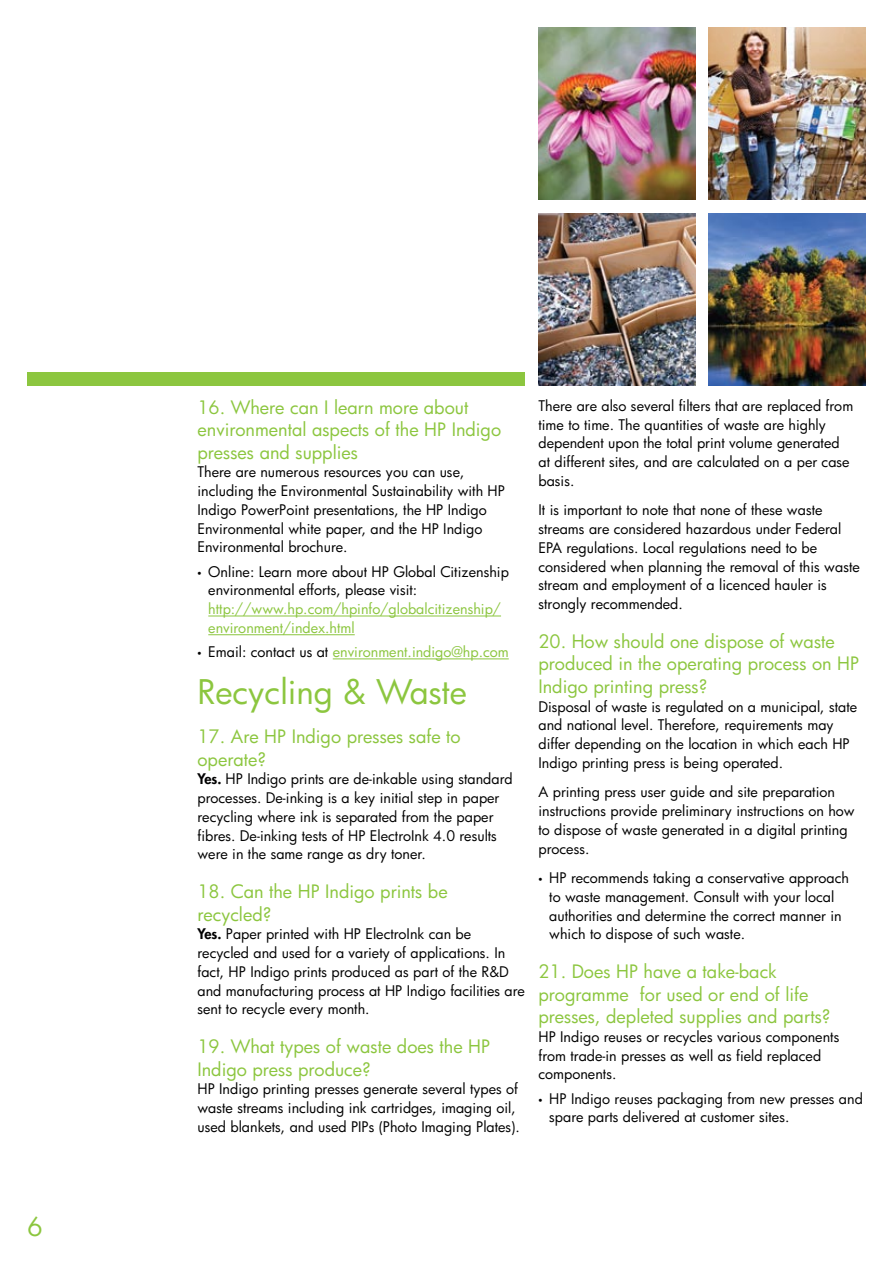
<style>
.page{position:relative;width:893px;height:1263px;background:#fff}
.page>*{position:absolute;margin:0;border:0;box-sizing:border-box;transform-origin:0 0}
.t1{font:33px "Futura";color:#8cc63f}
.t2{font:25.5px "Futura";color:#8cc63f}
.t3{font:18px/22.5px "Futura";color:#8cc63f}
.t4{font:14.25px/18.8px "Futura";color:#000}
.t5{font:14.25px/18.8px "Futura";color:#8cc63f}
.s1{font-family:"Myriad Pro"}
.s2{font-family:"Myriad Pro";color:#000}
.s3{color:#000}
.s4{font-weight:800}
</style>
<div class="page">
<div style="left:27px;top:372px;width:498px;height:14px;background:#8cc63f"></div>
<img style="left:709px;top:27px;width:157px;height:173px">
<img style="left:709px;top:213px;width:157px;height:173px">
<img style="left:538px;top:213px;width:157px;height:173px">
<img style="left:538px;top:27px;width:157px;height:173px">
<hr style="left:208px;top:615px;width:293px;height:1px;background:#8cc63f">
<hr style="left:208px;top:634px;width:147px;height:1px;background:#8cc63f">
<hr style="left:333px;top:658px;width:176px;height:1px;background:#8cc63f">
<h2 class="t2" style="left:27px;top:1209px;width:17px">6</h2>
<p class="t3" style="left:197px;top:396px;width:305px">16. Where can I learn more about environmental aspects of the HP Indigo presses and supplies</p>
<p class="t4" style="left:197px;top:463px;width:309px">There are numerous resources you can use, including the Environmental Sustainability with HP Indigo PowerPoint presentations, the HP Indigo Environmental white paper, and the HP Indigo Environmental brochure.</p>
<p class="t4" style="left:208px;top:562px;width:302px;text-indent:-11px"><span class="s1">•</span> Online: Learn more about HP Global Citizenship environmental efforts, please visit:</p>
<p class="t5" style="left:208px;top:599px;width:294px">http://www.hp.com/hpinfo/globalcitizenship/ environment/index.html</p>
<p class="t5" style="left:197px;top:642px;width:313px"><span class="s2">•</span> <span class="s3">Email: contact us at</span> environment.indigo@hp.com</p>
<h1 class="t1" style="left:197px;top:670px;width:271px">Recycling &amp; Waste</h1>
<p class="t3" style="left:197px;top:725px;width:265px">17. Are HP Indigo presses safe to operate?</p>
<p class="t4" style="left:197px;top:769px;width:317px"><span class="s4">Yes.</span> HP Indigo prints are de-inkable using standard processes. De-inking is a key initial step in paper recycling where ink is separated from the paper fibres. De-inking tests of HP ElectroInk 4.0 results were in the same range as dry toner.</p>
<p class="t3" style="left:197px;top:880px;width:252px">18. Can the HP Indigo prints be recycled?</p>
<p class="t4" style="left:197px;top:924px;width:329px"><span class="s4">Yes.</span> Paper printed with HP ElectroInk can be recycled and used for a variety of applications. In fact, HP Indigo prints produced as part of the R&amp;D and manufacturing process at HP Indigo facilities are sent to recycle every month.</p>
<p class="t3" style="left:197px;top:1035px;width:294px">19. What types of waste does the HP<br>Indigo press produce?</p>
<p class="t4" style="left:197px;top:1079px;width:324px">HP Indigo printing presses generate several types of waste streams including ink cartridges, imaging oil, used blankets, and used PIPs (Photo Imaging Plates).</p>
<p class="t4" style="left:538px;top:396px;width:316px">There are also several filters that are replaced from time to time. The quantities of waste are highly dependent upon the total print volume generated at different sites, and are calculated on a per case basis.</p>
<p class="t4" style="left:538px;top:500px;width:323px">It is important to note that none of these waste streams are considered hazardous under Federal EPA regulations. Local regulations need to be considered when planning the removal of this waste stream and employment of a licenced hauler is strongly recommended.</p>
<p class="t3" style="left:538px;top:630px;width:322px">20. How should one dispose of waste produced in the operating process on HP<br>Indigo printing press?</p>
<p class="t4" style="left:538px;top:697px;width:320px">Disposal of waste is regulated on a municipal, state and national level. Therefore, requirements may differ depending on the location in which each HP Indigo printing press is being operated.</p>
<p class="t4" style="left:538px;top:782px;width:318px">A printing press user guide and site preparation instructions provide preliminary instructions on how to dispose of waste generated in a digital printing process.</p>
<p class="t4" style="left:549px;top:868px;width:301px;text-indent:-11px"><span class="s1">•</span> HP recommends taking a conservative approach to waste management. Consult with your local authorities and determine the correct manner in which to dispose of such waste.</p>
<p class="t3" style="left:538px;top:960px;width:294px">21. Does HP have a take-back programme for used or end of life presses, depleted supplies and parts?</p>
<p class="t4" style="left:538px;top:1027px;width:302px">HP Indigo reuses or recycles various components from trade-in presses as well as field replaced components.</p>
<p class="t4" style="left:549px;top:1089px;width:315px;text-indent:-11px"><span class="s1">•</span> HP Indigo reuses packaging from new presses and spare parts delivered at customer sites.</p>
</div>
